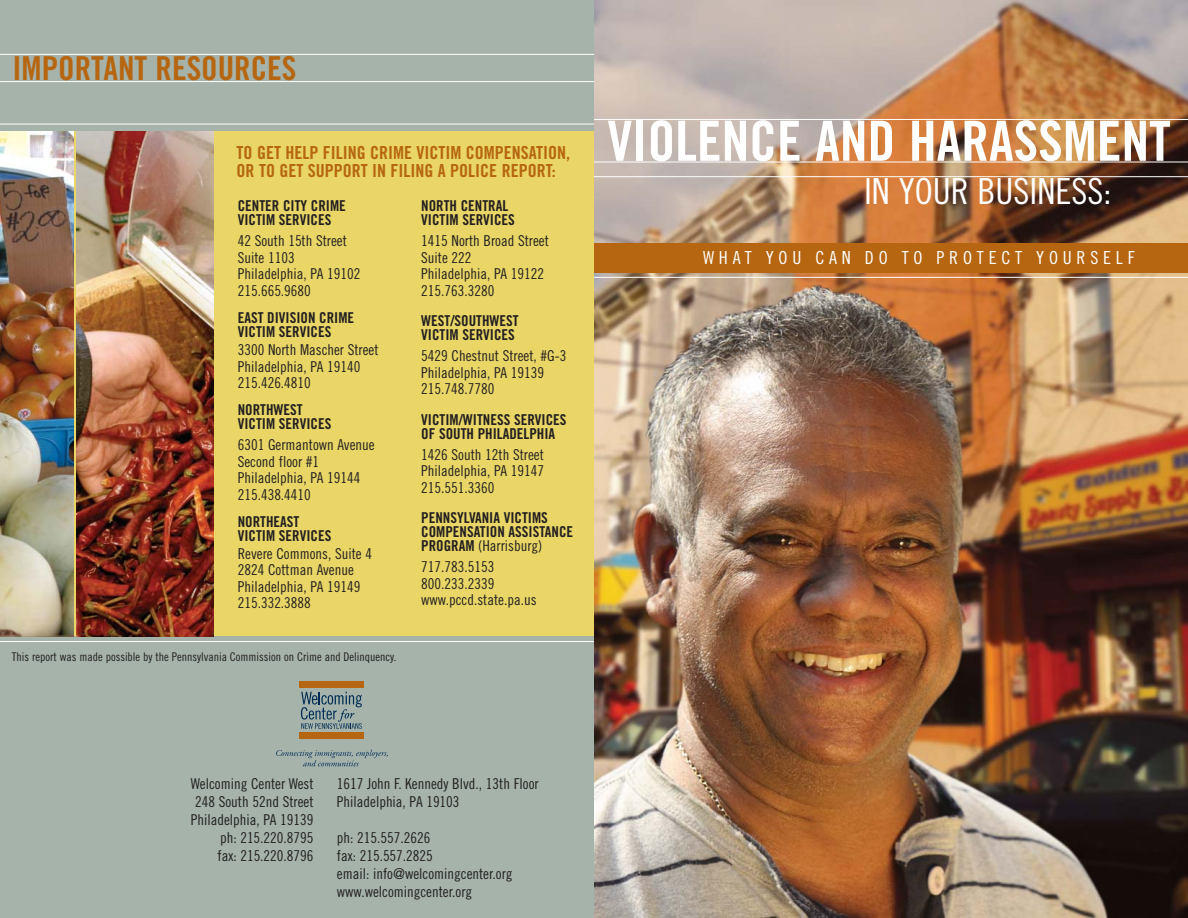
<style>
.page{position:relative;width:1188px;height:918px;background:#fff}
.page>*{position:absolute;margin:0;border:0;box-sizing:border-box;transform-origin:0 0}
.t1{font:55.5px "Trade Gothic Bold Cond Twenty";color:#fff}
.t2{font:36px "Trade Gothic Cond Eighteen";color:#fff}
.t3{font:33px "Trade Gothic Bold Cond Twenty";color:#b66611}
.t4{font:18px/18px "Trade Gothic Bold Cond Twenty";color:#b66611}
.t5{font:18px "Trade Gothic Cond Eighteen";letter-spacing:.265em;color:#fff}
.t6{font:15px/16.5px "Trade Gothic Cond Eighteen";color:#231f20}
.t7{font:15px/14px "Trade Gothic Bold Cond Twenty";color:#231f20}
.t8{font:12px "Trade Gothic Cond Eighteen";color:#231f20}
.s1{font-family:"Trade Gothic Bold Cond Twenty"}
</style>
<div class="page">
<div style="left:0;top:0;width:594px;height:918px;background:#a5b3ab"></div>
<div style="left:0;top:132px;width:594px;height:504px;background:#e9d666"></div>
<img style="left:594px;top:0;width:594px;height:918px">
<hr style="left:594px;top:119px;width:594px;height:1px;background:#fff">
<hr style="left:594px;top:162px;width:594px;height:1px;background:#fff">
<hr style="left:594px;top:176px;width:594px;height:1px;background:#fff">
<hr style="left:594px;top:277px;width:594px;height:1px;background:#fff">
<div style="left:594px;top:243px;width:594px;height:30px;background:#b66611"></div>
<hr style="left:0;top:641px;width:594px;height:1px;background:#fff">
<hr style="left:0;top:124px;width:594px;height:1px;background:#fff">
<hr style="left:0;top:54px;width:594px;height:1px;background:#fff">
<hr style="left:0;top:81px;width:594px;height:1px;background:#fff">
<img style="left:0;top:132px;width:74px;height:504px">
<img style="left:77px;top:132px;width:137px;height:504px">
<hr style="left:299px;top:732px;width:65px;height:1px;background:#b66611">
<hr style="left:299px;top:734px;width:65px;height:4px;background:#b66611">
<hr style="left:299px;top:686px;width:65px;height:1px;background:#b66611">
<div style="left:299px;top:681px;width:65px;height:5px;background:#b66611"></div>
<svg style="left:301px;top:692px;width:61px;height:37px"></svg>
<svg style="left:276px;top:750px;width:112px;height:16px"></svg>
<h3 class="t3" style="left:12px;top:56px;width:286px">IMPORTANT RESOURCES</h3>
<p class="t4" style="left:237px;top:145px;width:335px">TO GET HELP FILING CRIME VICTIM COMPENSATION,<br>OR TO GET SUPPORT IN FILING A POLICE REPORT:</p>
<p class="t7" style="left:238px;top:200px;width:110px">CENTER CITY CRIME<br>VICTIM SERVICES</p>
<p class="t6" style="left:238px;top:234px;width:124px">42 South 15th Street<br>Suite 1103<br>Philadelphia, PA 19102<br>215.665.9680</p>
<p class="t7" style="left:238px;top:312px;width:118px">EAST DIVISION CRIME<br>VICTIM SERVICES</p>
<p class="t6" style="left:238px;top:343px;width:142px">3300 North Mascher Street<br>Philadelphia, PA 19140<br>215.426.4810</p>
<p class="t7" style="left:238px;top:404px;width:95px">NORTHWEST<br>VICTIM SERVICES</p>
<p class="t6" style="left:238px;top:438px;width:138px">6301 Germantown Avenue<br>Second floor #1<br>Philadelphia, PA 19144<br>215.438.4410</p>
<p class="t7" style="left:238px;top:516px;width:95px">NORTHEAST<br>VICTIM SERVICES</p>
<p class="t6" style="left:238px;top:547px;width:136px">Revere Commons, Suite 4<br>2824 Cottman Avenue<br>Philadelphia, PA 19149<br>215.332.3888</p>
<p class="t8" style="left:12px;top:652px;width:386px">This report was made possible by the Pennsylvania Commission on Crime and Delinquency.</p>
<p class="t7" style="left:421px;top:200px;width:95px">NORTH CENTRAL<br>VICTIM SERVICES</p>
<p class="t6" style="left:421px;top:234px;width:129px">1415 North Broad Street<br>Suite 222<br>Philadelphia, PA 19122<br>215.763.3280</p>
<p class="t7" style="left:421px;top:315px;width:99px">WEST/SOUTHWEST<br>VICTIM SERVICES</p>
<p class="t6" style="left:421px;top:349px;width:147px">5429 Chestnut Street, #G-3<br>Philadelphia, PA 19139<br>215.748.7780</p>
<p class="t7" style="left:421px;top:414px;width:147px">VICTIM/WITNESS SERVICES<br>OF SOUTH PHILADELPHIA</p>
<p class="t6" style="left:421px;top:447px;width:124px;text-align:justify">1426 South 12th Street Philadelphia, PA 19147<br>215.551.3360</p>
<p class="t7" style="left:421px;top:512px;width:153px">PENNSYLVANIA VICTIMS<br>COMPENSATION ASSISTANCE</p>
<p class="t6" style="left:421px;top:536px;width:123px;line-height:21px"><span class="s1">PROGRAM</span> (Harrisburg)<br>717.783.5153</p>
<p class="t6" style="left:421px;top:576px;width:117px">800.233.2339 www.pccd.state.pa.us</p>
<h1 class="t1" style="left:608px;top:121px;width:565px">VIOLENCE AND HARASSMENT</h1>
<h2 class="t2" style="left:864px;top:178px;width:249px">IN YOUR BUSINESS:</h2>
<p class="t5" style="left:703px;top:251px;width:433px">WHAT YOU CAN DO TO PROTECT YOURSELF</p>
<p class="t6" style="left:191px;top:776px;width:124px;line-height:18px;text-align:right">Welcoming Center West<br>248 South 52nd Street<br>Philadelphia, PA 19139 ph: 215.220.8795<br>fax: 215.220.8796</p>
<p class="t6" style="left:337px;top:775px;width:203px;line-height:18px">1617 John F. Kennedy Blvd., 13th Floor<br>Philadelphia, PA 19103</p>
<p class="t6" style="left:337px;top:829px;width:177px;line-height:18px">ph: 215.557.2626<br>fax: 215.557.2825<br>email: info@welcomingcenter.org www.welcomingcenter.org</p>
</div>
